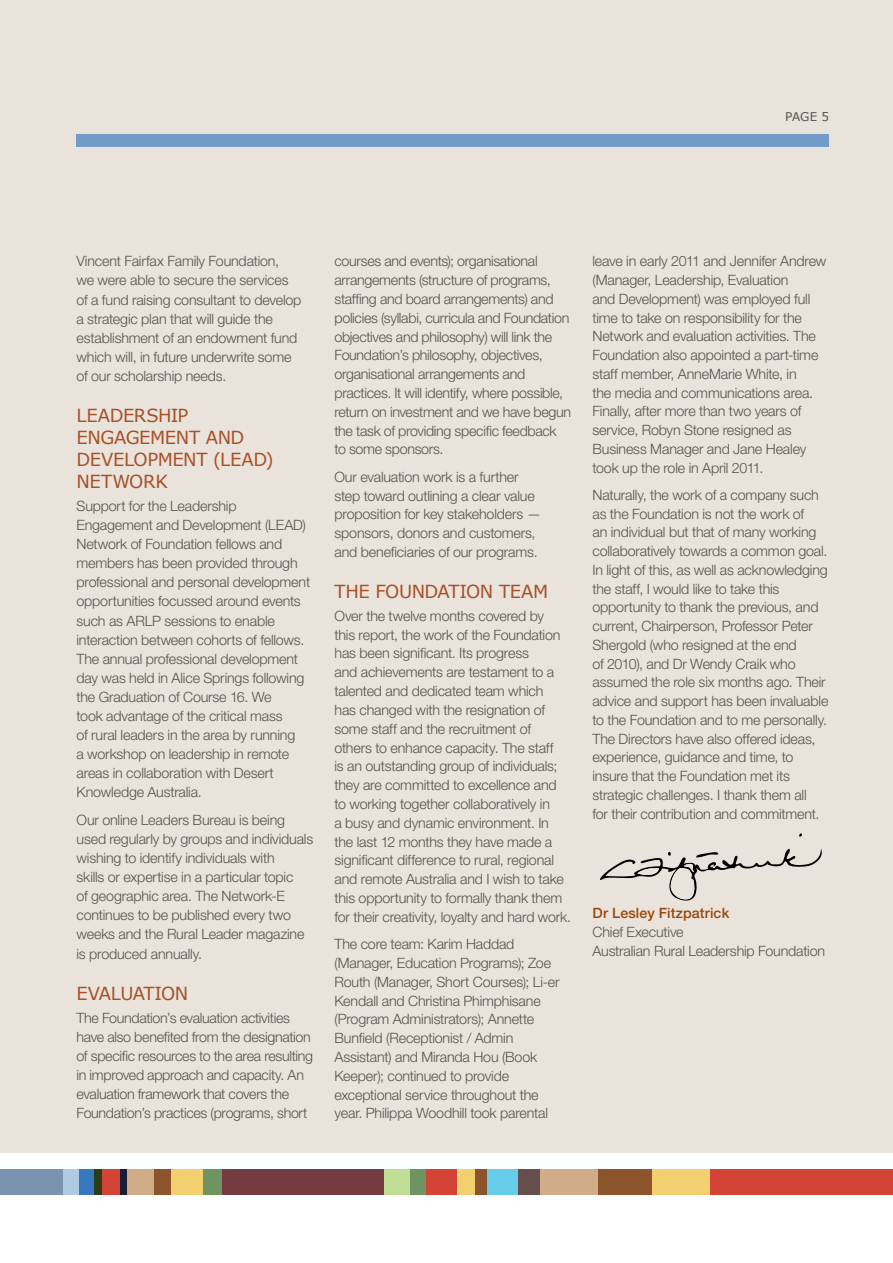
<style>
.page{position:relative;width:893px;height:1263px;background:#fff}
.page>*{position:absolute;margin:0;border:0;box-sizing:border-box;transform-origin:0 0}
.t1{font:18px/21.9px "Verdana";letter-spacing:-.015em;color:#a75025}
.t2{font:300 14.25px/18.8px "Helvetica Neue LT";letter-spacing:-.01em;color:#54534a}
.t3{font:500 14.25px "Helvetica Neue LT";letter-spacing:.01em;color:#994708}
.t4{font:12px "Verdana";color:#54534a}
</style>
<div class="page">
<div style="left:0;top:0;width:893px;height:1152px;background:#e9e3dc"></div>
<div style="left:0;top:1169px;width:64px;height:26px;background:#7b93b1"></div>
<div style="left:64px;top:1169px;width:15px;height:26px;background:#afcae3"></div>
<div style="left:79px;top:1169px;width:15px;height:26px;background:#3879bd"></div>
<div style="left:94px;top:1169px;width:8px;height:26px;background:#2c3b18"></div>
<div style="left:102px;top:1169px;width:18px;height:26px;background:#d34437"></div>
<div style="left:120px;top:1169px;width:8px;height:26px;background:#191f38"></div>
<div style="left:128px;top:1169px;width:26px;height:26px;background:#d0ac89"></div>
<div style="left:154px;top:1169px;width:18px;height:26px;background:#8b542a"></div>
<div style="left:172px;top:1169px;width:32px;height:26px;background:#f2d06f"></div>
<div style="left:204px;top:1169px;width:18px;height:26px;background:#6d9461"></div>
<div style="left:222px;top:1169px;width:162px;height:26px;background:#753b40"></div>
<div style="left:710px;top:1169px;width:183px;height:26px;background:#d34437"></div>
<div style="left:539px;top:1169px;width:59px;height:26px;background:#d0ac89"></div>
<div style="left:598px;top:1169px;width:55px;height:26px;background:#8b542a"></div>
<div style="left:653px;top:1169px;width:57px;height:26px;background:#f2d06f"></div>
<div style="left:384px;top:1169px;width:26px;height:26px;background:#c0dd95"></div>
<div style="left:410px;top:1169px;width:16px;height:26px;background:#6d9461"></div>
<div style="left:426px;top:1169px;width:32px;height:26px;background:#d34437"></div>
<div style="left:458px;top:1169px;width:17px;height:26px;background:#f2d06f"></div>
<div style="left:475px;top:1169px;width:12px;height:26px;background:#8b542a"></div>
<div style="left:487px;top:1169px;width:31px;height:26px;background:#66cce9"></div>
<div style="left:518px;top:1169px;width:21px;height:26px;background:#654e4c"></div>
<div style="left:77px;top:134px;width:752px;height:13px;background:#729bc7"></div>
<svg style="left:600px;top:848px;width:222px;height:53px"></svg>
<p class="t4" style="left:785px;top:109px;width:46px">PAGE 5</p>
<p class="t2" style="left:77px;top:251px;width:226px">Vincent Fairfax Family Foundation,<br>we were able to secure the services of a fund raising consultant to develop a strategic plan that will guide the establishment of an endowment fund which will, in future underwrite some of our scholarship needs.</p>
<p class="t1" style="left:77px;top:404px;width:25px">LEADERSHIP<br>ENGAGEMENT</p>
<p class="t1" style="left:206px;top:426px;width:14px">AND</p>
<p class="t1" style="left:77px;top:448px;width:26px">DEVELOPMENT</p>
<p class="t1" style="left:213px;top:448px;width:62px">(LEAD)</p>
<p class="t1" style="left:77px;top:470px;width:27px">NETWOR</p>
<p class="t1" style="left:155px;top:470px;width:14px">K</p>
<p class="t2" style="left:77px;top:496px;width:235px">Support for the Leadership Engagement and Development (LEAD)<br>Network of Foundation fellows and members has been provided through professional and personal development opportunities focussed around events such as ARLP sessions to enable interaction between cohorts of fellows.<br>The annual professional development day was held in Alice Springs following the Graduation of Course 16. We<br>took advantage of the critical mass<br>of rural leaders in the area by running<br>a workshop on leadership in remote areas in collaboration with Desert Knowledge Australia.</p>
<p class="t2" style="left:77px;top:810px;width:238px">Our online Leaders Bureau is being used regularly by groups and individuals wishing to identify individuals with<br>skills or expertise in a particular topic<br>of geographic area. The Network-E continues to be published every two weeks and the Rural Leader magazine is produced annually.</p>
<p class="t1" style="left:77px;top:981px;width:24px">EVALUATION</p>
<p class="t2" style="left:77px;top:1008px;width:238px">The Foundation’s evaluation activities have also benefited from the designation of specific resources to the area resulting in improved approach and capacity. An evaluation framework that covers the Foundation’s practices (programs, short</p>
<p class="t2" style="left:334px;top:252px;width:238px">courses and events); organisational arrangements (structure of programs, staffing and board arrangements) and policies (syllabi, curricula and Foundation objectives and philosophy) will link the Foundation’s philosophy, objectives, organisational arrangements and practices. It will identify, where possible, return on investment and we have begun the task of providing specific feedback to some sponsors.</p>
<p class="t2" style="left:334px;top:467px;width:208px">Our evaluation work is a further step toward outlining a clear value proposition for key stakeholders — sponsors, donors and customers, and beneficiaries of our programs.</p>
<p class="t1" style="left:334px;top:580px;width:64px">THE FOUNDATION</p>
<p class="t1" style="left:499px;top:580px;width:13px">TEAM</p>
<p class="t2" style="left:334px;top:606px;width:238px">Over the twelve months covered by<br>this report, the work of the Foundation has been significant. Its progress<br>and achievements are testament to a talented and dedicated team which<br>has changed with the resignation of some staff and the recruitment of others to enhance capacity. The staff<br>is an outstanding group of individuals; they are committed to excellence and to working together collaboratively in<br>a busy and dynamic environment. In the last 12 months they have made a significant difference to rural, regional and remote Australia and I wish to take this opportunity to formally thank them for their creativity, loyalty and hard work.</p>
<p class="t2" style="left:334px;top:934px;width:227px">The core team: Karim Haddad (Manager, Education Programs); Zoe Routh (Manager, Short Courses); Li-er Kendall and Christina Phimphisane (Program Administrators); Annette Bunfield (Receptionist / Admin Assistant) and Miranda Hou (Book Keeper); continued to provide exceptional service throughout the year. Philippa Woodhill took parental</p>
<p class="t2" style="left:592px;top:252px;width:235px">leave in early 2011 and Jennifer Andrew (Manager, Leadership, Evaluation<br>and Development) was employed full time to take on responsibility for the Network and evaluation activities. The Foundation also appointed a part-time staff member, AnneMarie White, in<br>the media and communications area.<br>Finally, after more than two years of service, Robyn Stone resigned as Business Manager and Jane Healey took up the role in April 2011.</p>
<p class="t2" style="left:592px;top:485px;width:237px">Naturally, the work of a company such as the Foundation is not the work of<br>an individual but that of many working collaboratively towards a common goal.<br>In light of this, as well as acknowledging the staff, I would like to take this opportunity to thank the previous, and current, Chairperson, Professor Peter Shergold (who resigned at the end<br>of 2010), and Dr Wendy Craik who assumed the role six months ago. Their advice and support has been invaluable to the Foundation and to me personally.<br>The Directors have also offered ideas, experience, guidance and time, to insure that the Foundation met its strategic challenges. I thank them all<br>for their contribution and commitment.</p>
<p class="t3" style="left:592px;top:905px;width:138px">Dr Lesley Fitzpatrick</p>
<p class="t2" style="left:592px;top:922px;width:234px">Chief Executive<br>Australian Rural Leadership Foundation</p>
</div>
